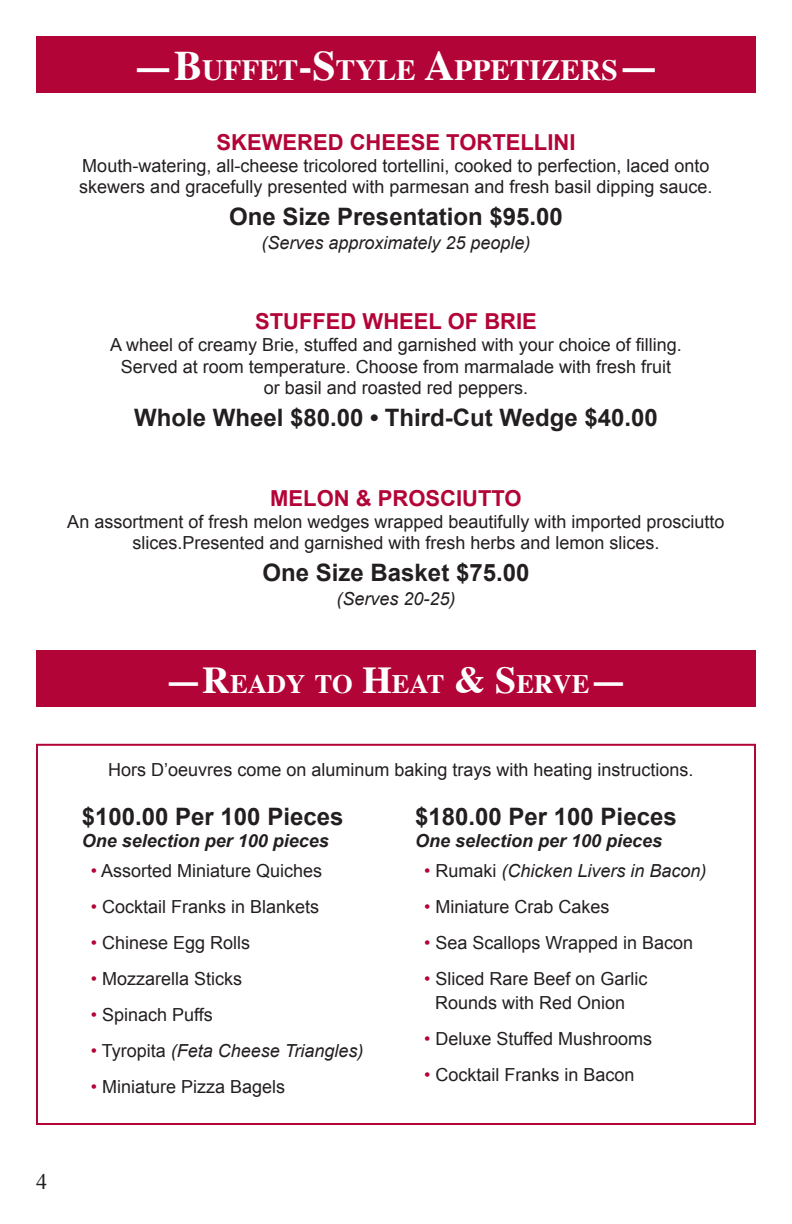
<style>
.page{position:relative;width:792px;height:1224px;background:#fff}
.page>*{position:absolute;margin:0;border:0;box-sizing:border-box;transform-origin:0 0}
.t1{font:700 29.4px "Times";color:#fff}
.t2{font:700 26.6px "Times";letter-spacing:-.01em;color:#fff}
.t3{font:700 24px "Arial";color:#231f20}
.t4{font:700 22px "Arial";color:#b30437}
.t5{font:22px "Times New Roman";color:#231f20}
.t6{font:18px/21.6px "Arial";color:#231f20}
.t7{font:italic 18px "Arial";color:#231f20}
.t8{font:italic 700 18px "Arial";color:#231f20}
.s1{font-size:42px}
.s2{font-size:38px}
.s3{font-style:italic;color:#b30437}
.s4{color:#b30437}
.s5{font-style:normal}
</style>
<div class="page">
<div style="left:36px;top:744px;width:720px;height:381px;border:2px solid #b30437"></div>
<div style="left:36px;top:650px;width:720px;height:57px;background:#b30437"></div>
<div style="left:36px;top:36px;width:720px;height:57px;background:#b30437"></div>
<p class="t1" style="left:132px;top:42px;width:529px"><span class="s1">—</span><span class="s1">B</span>UFFET<span class="s1">-S</span>TYLE <span class="s1">A</span>PPETIZERS<span class="s1">—</span></p>
<p class="t4" style="left:217px;top:128px;width:360px">SKEWERED CHEESE TORTELLINI</p>
<p class="t6" style="left:79px;top:155px;width:635px">Mouth-watering, all-cheese tricolored tortellini, cooked to perfection, laced onto skewers and gracefully presented with parmesan and fresh basil dipping sauce.</p>
<p class="t3" style="left:229px;top:201px;width:335px">One Size Presentation $95.00</p>
<p class="t7" style="left:261px;top:231px;width:271px">(Serves approximately 25 people)</p>
<p class="t4" style="left:255px;top:307px;width:283px">STUFFED WHEEL OF BRIE</p>
<p class="t6" style="left:110px;top:334px;width:573px">A wheel of creamy Brie, stuffed and garnished with your choice of filling.</p>
<p class="t6" style="left:121px;top:356px;width:552px">Served at room temperature. Choose from marmalade with fresh fruit</p>
<p class="t6" style="left:264px;top:377px;width:266px">or basil and roasted red peppers.</p>
<p class="t3" style="left:134px;top:402px;width:525px">Whole Wheel $80.00 • Third-Cut Wedge $40.00</p>
<p class="t4" style="left:270px;top:484px;width:253px">MELON &amp; PROSCIUTTO</p>
<p class="t6" style="left:67px;top:511px;width:659px;text-align:center">An assortment of fresh melon wedges wrapped beautifully with imported prosciutto slices.Presented and garnished with fresh herbs and lemon slices.</p>
<p class="t3" style="left:263px;top:557px;width:268px">One Size Basket $75.00</p>
<p class="t7" style="left:336px;top:587px;width:121px">(Serves 20-25)</p>
<p class="t2" style="left:165px;top:658px;width:464px"><span class="s2">—</span><span class="s2">R</span>EADY TO <span class="s2">H</span>EAT <span class="s2">&amp; S</span>ERVE<span class="s2">—</span></p>
<p class="t6" style="left:108px;top:759px;width:587px">Hors D’oeuvres come on aluminum baking trays with heating instructions.</p>
<p class="t3" style="left:82px;top:801px;width:263px">$100.00 Per 100 Pieces</p>
<p class="t8" style="left:82px;top:829px;width:249px">One selection per 100 pieces</p>
<p class="t6" style="left:91px;top:860px;width:233px"><span class="s3">•</span> Assorted Miniature Quiches</p>
<p class="t6" style="left:91px;top:896px;width:230px"><span class="s3">•</span> Cocktail Franks in Blankets</p>
<p class="t6" style="left:91px;top:932px;width:161px"><span class="s3">•</span> Chinese Egg Rolls</p>
<p class="t6" style="left:91px;top:968px;width:153px"><span class="s3">•</span> Mozzarella Sticks</p>
<p class="t6" style="left:91px;top:1004px;width:124px"><span class="s3">•</span> Spinach Puffs</p>
<p class="t7" style="left:91px;top:1039px;width:274px"><span class="s4">•</span> <span class="s5">Tyropita</span> (Feta Cheese Triangles)</p>
<p class="t6" style="left:91px;top:1076px;width:196px"><span class="s3">•</span> Miniature Pizza Bagels</p>
<p class="t3" style="left:415px;top:801px;width:263px">$180.00 Per 100 Pieces</p>
<p class="t8" style="left:415px;top:829px;width:249px">One selection per 100 pieces</p>
<p class="t7" style="left:424px;top:859px;width:284px"><span class="s4">•</span> <span class="s5">Rumaki</span> (Chicken Livers in Bacon)</p>
<p class="t6" style="left:424px;top:896px;width:187px"><span class="s3">•</span> Miniature Crab Cakes</p>
<p class="t6" style="left:424px;top:932px;width:271px"><span class="s3">•</span> Sea Scallops Wrapped in Bacon</p>
<p class="t6" style="left:435px;top:967px;width:214px;line-height:24px;text-indent:-11px"><span class="s3">•</span> Sliced Rare Beef on Garlic<br>Rounds with Red Onion</p>
<p class="t6" style="left:424px;top:1028px;width:230px"><span class="s3">•</span> Deluxe Stuffed Mushrooms</p>
<p class="t6" style="left:424px;top:1064px;width:212px"><span class="s3">•</span> Cocktail Franks in Bacon</p>
<p class="t5" style="left:36px;top:1167px;width:12px">4</p>
</div>
